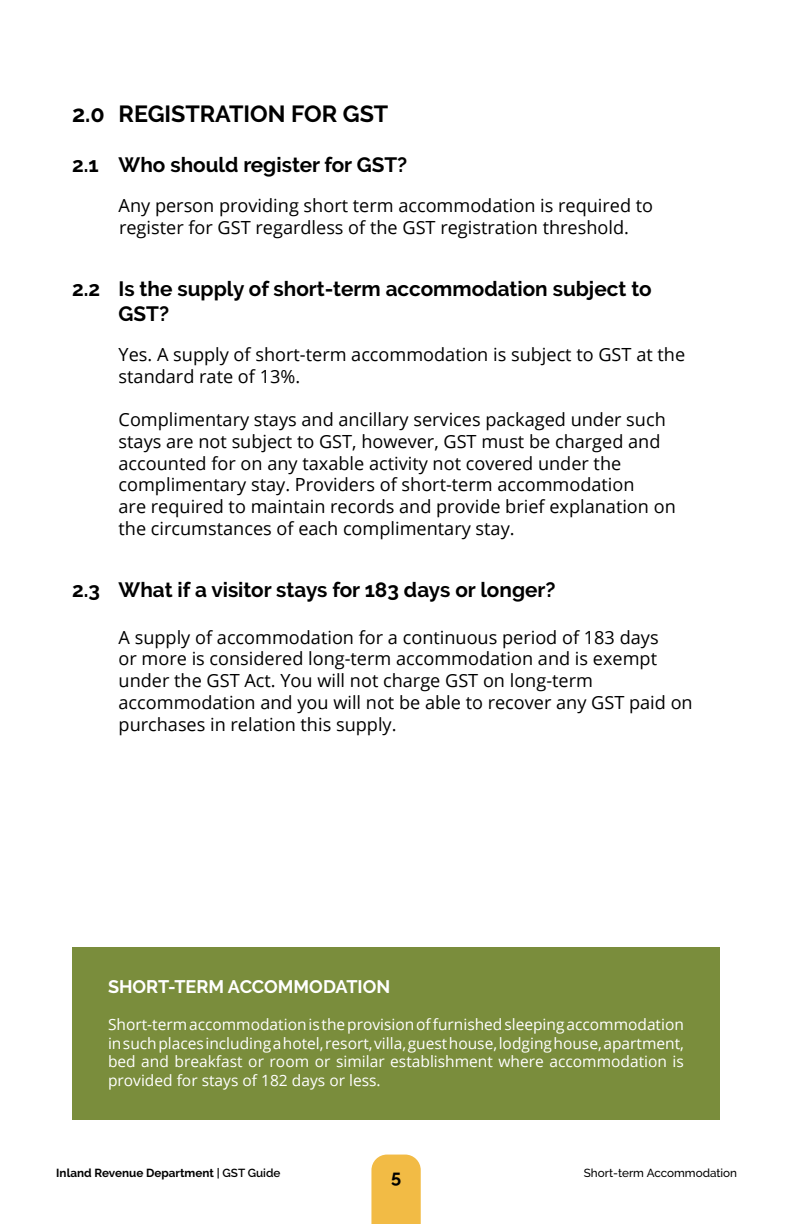
<style>
.page{position:relative;width:792px;height:1224px;background:#fff}
.page>*{position:absolute;margin:0;border:0;box-sizing:border-box;transform-origin:0 0}
.t1{font:700 23.2px "Raleway";color:#000}
.t2{font:700 20.8px/24.8px "Raleway";color:#000}
.t3{font:18.2px/21.8px "Open Sans";color:#000}
.t4{font:700 18.2px "Raleway";color:#fff}
.t5{font:700 18.2px "Raleway";color:#000}
.t6{font:15.6px/18.6px "Open Sans";color:#fff;text-align:justify}
.t7{font:700 11.6px "Raleway";color:#000}
.t8{font:500 11.6px "Raleway";color:#000}
.s1{font-weight:600}
</style>
<div class="page">
<div style="left:72px;top:948px;width:648px;height:172px;background:#7a8d3c"></div>
<div style="left:371px;top:1155px;width:50px;height:69px;background:#f2bb45"></div>
<p class="t1" style="left:72px;top:100px;width:318px">2.0 REGISTRATION FOR GST</p>
<p class="t2" style="left:72px;top:152px;width:337px">2.1 Who should register for GST?</p>
<p class="t3" style="left:119px;top:194px;width:536px">Any person providing short term accommodation is required to register for GST regardless of the GST registration threshold.</p>
<p class="t2" style="left:119px;top:276px;width:535px;text-indent:-47px">2.2 Is the supply of short-term accommodation subject to<br>GST?</p>
<p class="t3" style="left:119px;top:343px;width:568px">Yes. A supply of short-term accommodation is subject to GST at the</p>
<p class="t3" style="left:119px;top:365px;width:183px">standard rate of 13%.</p>
<p class="t3" style="left:119px;top:408px;width:549px">Complimentary stays and ancillary services packaged under such</p>
<p class="t3" style="left:119px;top:430px;width:543px">stays are not subject to GST, however, GST must be charged and</p>
<p class="t3" style="left:119px;top:452px;width:504px">accounted for on any taxable activity not covered under the</p>
<p class="t3" style="left:119px;top:474px;width:517px">complimentary stay. Providers of short-term accommodation</p>
<p class="t3" style="left:119px;top:495px;width:559px">are required to maintain records and provide brief explanation on</p>
<p class="t3" style="left:119px;top:517px;width:398px">the circumstances of each complimentary stay.</p>
<p class="t2" style="left:72px;top:577px;width:485px">2.3 What if a visitor stays for 183 days or longer?</p>
<p class="t3" style="left:119px;top:626px;width:542px">A supply of accommodation for a continuous period of 183 days</p>
<p class="t3" style="left:119px;top:647px;width:540px">or more is considered long-term accommodation and is exempt</p>
<p class="t3" style="left:119px;top:669px;width:476px">under the GST Act. You will not charge GST on long-term</p>
<p class="t3" style="left:119px;top:691px;width:576px">accommodation and you will not be able to recover any GST paid on</p>
<p class="t3" style="left:119px;top:713px;width:279px">purchases in relation this supply.</p>
<p class="t4" style="left:108px;top:976px;width:284px">SHORT-TERM ACCOMMODATION</p>
<p class="t6" style="left:108px;top:1015px;width:578px">Short-term accommodation is the provision of furnished sleeping accommodation in such places including a hotel, resort, villa, guest house, lodging house, apartment, bed and breakfast or room or similar establishment where accommodation is provided for stays of 182 days or less.</p>
<p class="t7" style="left:56px;top:1166px;width:226px">Inland Revenue Department <span class="s1">| GST Guide</span></p>
<p class="t8" style="left:584px;top:1166px;width:155px">Short-term Accommodation</p>
<p class="t5" style="left:391px;top:1166px;width:12px">5</p>
</div>
